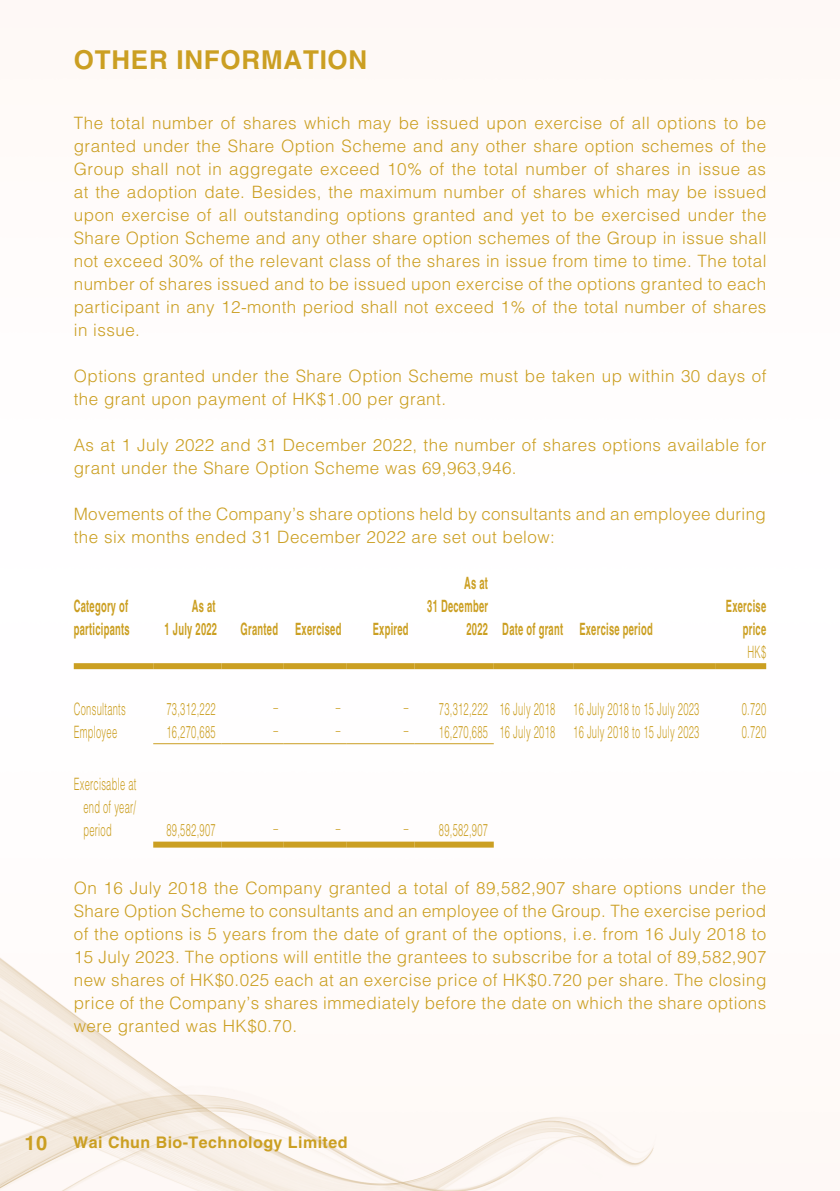
<style>
.page{position:relative;width:840px;height:1191px;background:#fff}
.page>*{position:absolute;margin:0;border:0;box-sizing:border-box;transform-origin:0 0}
.t1{font:700 26px "Helvetica LT Std";letter-spacing:.03em;color:#cb9f22}
.t2{font:700 20px "Helvetica LT Std";color:#cb9f22}
.t3{font:300 17px/23px "Helvetica LT Std";letter-spacing:.03em;color:#cb9f22}
.t4{font:300 17px/23px "Helvetica LT Std";letter-spacing:.03em;color:#cb9f22;text-align:justify;scale:.55 1}
.t5{font:700 17px/23px "Helvetica LT Std";letter-spacing:.03em;color:#cb9f22;text-align:right;scale:.55 1}
.t6{font:700 16px "Helvetica LT Std";letter-spacing:.03em;color:#cb9f22}
</style>
<div class="page">
<img style="left:0;top:663px;width:767px;height:528px">
<div style="left:74px;top:663px;width:79px;height:6px;background:#cb9f22"></div>
<div style="left:153px;top:663px;width:68px;height:6px;background:#cb9f22"></div>
<div style="left:221px;top:663px;width:62px;height:6px;background:#cb9f22"></div>
<div style="left:283px;top:663px;width:63px;height:6px;background:#cb9f22"></div>
<div style="left:346px;top:663px;width:68px;height:6px;background:#cb9f22"></div>
<div style="left:414px;top:663px;width:79px;height:6px;background:#cb9f22"></div>
<div style="left:493px;top:663px;width:80px;height:6px;background:#cb9f22"></div>
<div style="left:573px;top:663px;width:141px;height:6px;background:#cb9f22"></div>
<div style="left:714px;top:663px;width:51px;height:6px;background:#cb9f22"></div>
<hr style="left:153px;top:743px;width:68px;height:1px;background:#cb9f22">
<hr style="left:221px;top:743px;width:62px;height:1px;background:#cb9f22">
<hr style="left:283px;top:743px;width:63px;height:1px;background:#cb9f22">
<hr style="left:346px;top:743px;width:68px;height:1px;background:#cb9f22">
<hr style="left:414px;top:743px;width:79px;height:1px;background:#cb9f22">
<div style="left:153px;top:841px;width:68px;height:6px;background:#cb9f22"></div>
<div style="left:221px;top:841px;width:62px;height:6px;background:#cb9f22"></div>
<div style="left:283px;top:841px;width:63px;height:6px;background:#cb9f22"></div>
<div style="left:346px;top:841px;width:68px;height:6px;background:#cb9f22"></div>
<div style="left:414px;top:841px;width:79px;height:6px;background:#cb9f22"></div>
<h1 class="t1" style="left:74px;top:44px;width:295px">OTHER INFORMATION</h1>
<p class="t3" style="left:74px;top:111px;width:693px;text-align:justify">The total number of shares which may be issued upon exercise of all options to be granted under the Share Option Scheme and any other share option schemes of the Group shall not in aggregate exceed 10% of the total number of shares in issue as at the adoption date. Besides, the maximum number of shares which may be issued upon exercise of all outstanding options granted and yet to be exercised under the Share Option Scheme and any other share option schemes of the Group in issue shall not exceed 30% of the relevant class of the shares in issue from time to time. The total number of shares issued and to be issued upon exercise of the options granted to each participant in any 12-month period shall not exceed 1% of the total number of shares in issue.</p>
<p class="t3" style="left:74px;top:364px;width:693px">Options granted under the Share Option Scheme must be taken up within 30 days of the grant upon payment of HK$1.00 per grant.</p>
<p class="t3" style="left:74px;top:433px;width:693px">As at 1 July 2022 and 31 December 2022, the number of shares options available for grant under the Share Option Scheme was 69,963,946.</p>
<p class="t3" style="left:74px;top:502px;width:693px">Movements of the Company’s share options held by consultants and an employee during the six months ended 31 December 2022 are set out below:</p>
<p class="t5" style="left:74px;top:594px;width:103px;text-align:left">Category of participants</p>
<p class="t5" style="left:164px;top:594px;width:97px">As at<br>1 July 2022</p>
<p class="t5" style="left:240px;top:617px;width:185px">Granted Exercised</p>
<p class="t5" style="left:372px;top:617px;width:67px">Expired</p>
<p class="t5" style="left:464px;top:571px;width:45px">As at</p>
<p class="t5" style="left:427px;top:594px;width:112px">31 December</p>
<p class="t5" style="left:466px;top:617px;width:340px">2022 Date of grant Exercise period</p>
<p class="t5" style="left:725px;top:594px;width:75px">Exercise price</p>
<p class="t4" style="left:747px;top:640px;width:36px">HK$</p>
<p class="t4" style="left:74px;top:697px;width:96px">Consultants</p>
<p class="t4" style="left:166px;top:697px;width:91px">73,312,222</p>
<p class="t4" style="left:273px;top:695px;width:10px">–</p>
<p class="t4" style="left:335px;top:695px;width:10px">–</p>
<p class="t4" style="left:404px;top:697px;width:538px">– 73,312,222 16 July 2018 16 July 2018 to 15 July 2023</p>
<p class="t4" style="left:741px;top:697px;width:46px">0.720</p>
<p class="t4" style="left:74px;top:720px;width:80px">Employee</p>
<p class="t4" style="left:166px;top:720px;width:91px">16,270,685</p>
<p class="t4" style="left:273px;top:718px;width:10px">–</p>
<p class="t4" style="left:335px;top:718px;width:10px">–</p>
<p class="t4" style="left:404px;top:720px;width:538px">– 16,270,685 16 July 2018 16 July 2018 to 15 July 2023</p>
<p class="t4" style="left:741px;top:720px;width:46px">0.720</p>
<p class="t4" style="left:83px;top:772px;width:98px;text-indent:-10px">Exercisable at end of year/ period</p>
<p class="t4" style="left:166px;top:818px;width:91px">89,582,907</p>
<p class="t4" style="left:273px;top:816px;width:10px">–</p>
<p class="t4" style="left:335px;top:816px;width:10px">–</p>
<p class="t4" style="left:404px;top:818px;width:154px">– 89,582,907</p>
<p class="t3" style="left:74px;top:876px;width:693px;text-align:justify">On 16 July 2018 the Company granted a total of 89,582,907 share options under the Share Option Scheme to consultants and an employee of the Group. The exercise period of the options is 5 years from the date of grant of the options, i.e. from 16 July 2018 to 15 July 2023. The options will entitle the grantees to subscribe for a total of 89,582,907 new shares of HK$0.025 each at an exercise price of HK$0.720 per share. The closing price of the Company’s shares immediately before the date on which the share options were granted was HK$0.70.</p>
<p class="t2" style="left:24px;top:1130px;width:24px">10</p>
<p class="t6" style="left:73px;top:1132px;width:275px">Wai Chun Bio-Technology Limited</p>
</div>
